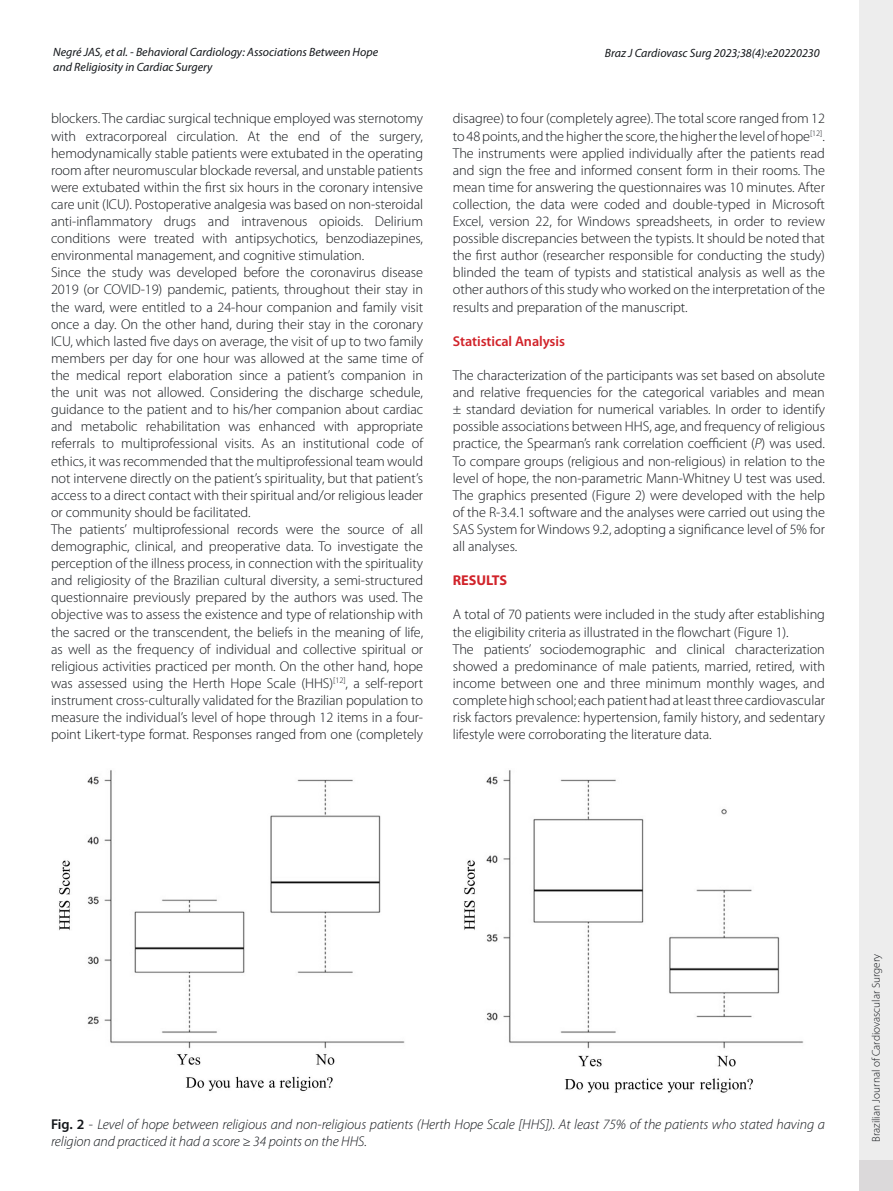
<style>
.page{position:relative;width:893px;height:1191px;background:#fff}
.page>*{position:absolute;margin:0;border:0;box-sizing:border-box;transform-origin:0 0}
.Texto__s{font:300 14.25px/17.1px "Myriad Pro";letter-spacing:-.005em;color:#13161a;text-align:justify}
.Texto__s-2{font:italic 300 14.25px/17.1px "Myriad Pro";letter-spacing:-.005em;color:#13161a}
.Texto__s-3{font:600 14.25px "Myriad Pro";letter-spacing:-.005em;color:#d1232a}
.Texto__s-4{font:700 14.25px "Myriad Pro";letter-spacing:-.005em;color:#d1232a}
.t1{font:italic 12px/14.4px "Myriad Pro";color:#13161a}
.t2{font:300 11.25px "Myriad Pro";color:#13161a}
.s1{font-style:italic}
.s2{font-weight:600;font-style:normal}
.s3{font-style:normal}
</style>
<div class="page">
<hr style="left:0;top:1161px;width:1px;height:30px;background:#dbd9da">
<div style="left:859px;top:0;width:34px;height:1189px;background:#ededed"></div>
<div style="left:859px;top:1160px;width:34px;height:31px;background:#dbd9da"></div>
<img style="left:59px;top:770px;width:745px;height:323px">
<p class="t1" style="left:53px;top:45px;width:326px">Negré JAS, et al. - Behavioral Cardiology: Associations Between Hope and Religiosity in Cardiac Surgery</p>
<p class="t1" style="left:605px;top:45px;width:216px">Braz J Cardiovasc Surg 2023;38(4):e20220230</p>
<p class="Texto__s" style="left:51px;top:110px;width:374px">blockers. The cardiac surgical technique employed was sternotomy with extracorporeal circulation. At the end of the surgery, hemodynamically stable patients were extubated in the operating room after neuromuscular blockade reversal, and unstable patients were extubated within the first six hours in the coronary intensive care unit (ICU). Postoperative analgesia was based on non-steroidal anti-inflammatory drugs and intravenous opioids. Delirium conditions were treated with antipsychotics, benzodiazepines, environmental management, and cognitive stimulation.</p>
<p class="Texto__s" style="left:51px;top:264px;width:374px">Since the study was developed before the coronavirus disease 2019 (or COVID-19) pandemic, patients, throughout their stay in the ward, were entitled to a 24-hour companion and family visit once a day. On the other hand, during their stay in the coronary ICU, which lasted five days on average, the visit of up to two family members per day for one hour was allowed at the same time of the medical report elaboration since a patient’s companion in the unit was not allowed. Considering the discharge schedule, guidance to the patient and to his/her companion about cardiac and metabolic rehabilitation was enhanced with appropriate referrals to multiprofessional visits. As an institutional code of ethics, it was recommended that the multiprofessional team would not intervene directly on the patient’s spirituality, but that patient’s access to a direct contact with their spiritual and/or religious leader or community should be facilitated.</p>
<p class="Texto__s" style="left:51px;top:520px;width:374px">The patients’ multiprofessional records were the source of all demographic, clinical, and preoperative data. To investigate the perception of the illness process, in connection with the spirituality and religiosity of the Brazilian cultural diversity, a semi-structured questionnaire previously prepared by the authors was used. The objective was to assess the existence and type of relationship with the sacred or the transcendent, the beliefs in the meaning of life, as well as the frequency of individual and collective spiritual or religious activities practiced per month. On the other hand, hope was assessed using the Herth Hope Scale (HHS)<sup>[12]</sup>, a self-report instrument cross-culturally validated for the Brazilian population to measure the individual’s level of hope through 12 items in a four&shy;point Likert-type format. Responses ranged from one (completely</p>
<p class="Texto__s" style="left:453px;top:110px;width:374px">disagree) to four (completely agree). The total score ranged from 12 to 48 points, and the higher the score, the higher the level of hope<sup>[12]</sup>.</p>
<p class="Texto__s" style="left:453px;top:144px;width:374px">The instruments were applied individually after the patients read and sign the free and informed consent form in their rooms. The mean time for answering the questionnaires was 10 minutes. After collection, the data were coded and double-typed in Microsoft Excel, version 22, for Windows spreadsheets, in order to review possible discrepancies between the typists. It should be noted that the first author (researcher responsible for conducting the study) blinded the team of typists and statistical analysis as well as the other authors of this study who worked on the interpretation of the results and preparation of the manuscript.</p>
<p class="Texto__s-3" style="left:453px;top:332px;width:114px">Statistical Analysis</p>
<p class="Texto__s" style="left:453px;top:366px;width:374px">The characterization of the participants was set based on absolute and relative frequencies for the categorical variables and mean ± standard deviation for numerical variables. In order to identify possible associations between HHS, age, and frequency of religious practice, the Spearman’s rank correlation coefficient (<span class="s1">Ρ</span>) was used.<br>To compare groups (religious and non-religious) in relation to the level of hope, the non-parametric Mann-Whitney U test was used.<br>The graphics presented (Figure 2) were developed with the help of the R-3.4.1 software and the analyses were carried out using the SAS System for Windows 9.2, adopting a significance level of 5% for all analyses.</p>
<p class="Texto__s-4" style="left:453px;top:572px;width:56px">RESULTS</p>
<p class="Texto__s" style="left:453px;top:606px;width:374px">A total of 70 patients were included in the study after establishing the eligibility criteria as illustrated in the flowchart (Figure 1).</p>
<p class="Texto__s" style="left:453px;top:640px;width:374px">The patients’ sociodemographic and clinical characterization showed a predominance of male patients, married, retired, with income between one and three minimum monthly wages, and complete high school; each patient had at least three cardiovascular risk factors prevalence: hypertension, family history, and sedentary lifestyle were corroborating the literature data.</p>
<p class="Texto__s-2" style="left:51px;top:1115px;width:775px"><span class="s2">Fig. 2</span> <span class="s3">-</span> Level of hope between religious and non-religious patients (Herth Hope Scale [HHS]). At least 75% of the patients who stated having a religion and practiced it had a score ≥ 34 points on the HHS.</p>
<p class="t2" style="left:869px;top:1142px;width:190px;rotate:-90deg">Brazilian Journal of Cardiovascular Surgery</p>
</div>
